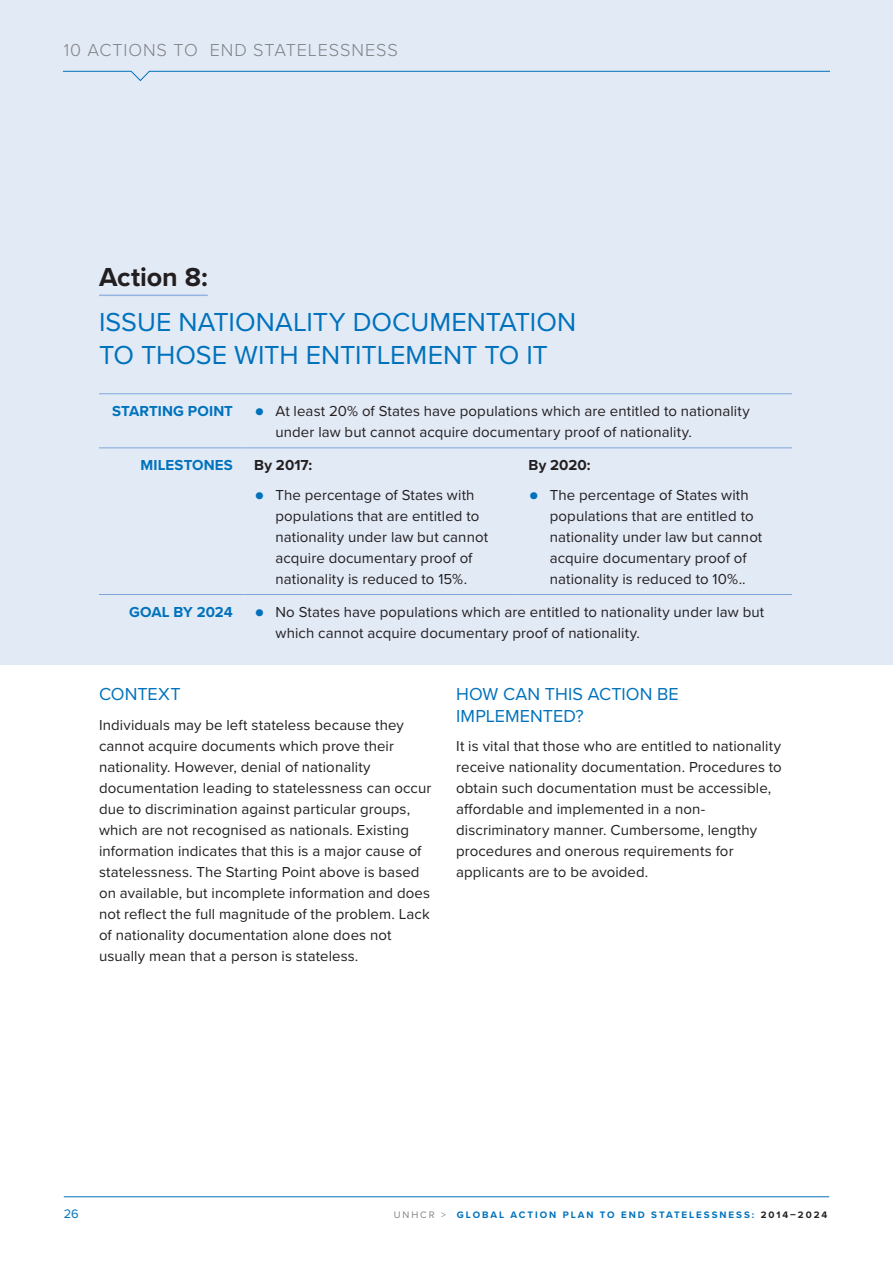
<style>
.page{position:relative;width:893px;height:1263px;background:#fff}
.page>*{position:absolute;margin:0;border:0;box-sizing:border-box;transform-origin:0 0}
.t1{font:27px/32.4px "Proxima Nova";letter-spacing:-.005em;color:#0072bc}
.t2{font:700 27px "Proxima Nova";letter-spacing:-.005em;color:#231f20}
.t3{font:18px/21.6px "Proxima Nova";letter-spacing:.005em;color:#0072bc}
.t4{font:300 18px "Proxima Nova";letter-spacing:.05em;color:#808285}
.t5{font:15px/21px "Proxima Nova";letter-spacing:.005em;color:#231f20}
.t6{font:700 15px "Proxima Nova";letter-spacing:.005em;color:#231f20}
.t7{font:700 15px "Proxima Nova";letter-spacing:.01em;color:#0072bc}
.t8{font:12.75px "Proxima Nova";color:#0072bc}
.t9{font:700 9.75px "Proxima Nova";letter-spacing:.2em;color:#0072bc}
.s1{font-weight:700;color:#0072bc}
.s2{font-weight:700;font-size:30px;color:#0072bc}
.s3{font-weight:400;color:#808285}
.s4{color:#231f20}
</style>
<div class="page">
<div style="left:0;top:0;width:893px;height:664px;background:#e2eaf6"></div>
<hr style="left:99px;top:295px;width:109px;height:1px;background:#96b5de">
<hr style="left:99px;top:393px;width:145px;height:1px;background:#7ea7d8">
<hr style="left:244px;top:393px;width:274px;height:1px;background:#7ea7d8">
<hr style="left:518px;top:393px;width:274px;height:1px;background:#7ea7d8">
<hr style="left:99px;top:447px;width:145px;height:1px;background:#7ea7d8">
<hr style="left:244px;top:447px;width:274px;height:1px;background:#7ea7d8">
<hr style="left:518px;top:447px;width:274px;height:1px;background:#7ea7d8">
<hr style="left:99px;top:594px;width:145px;height:1px;background:#7ea7d8">
<hr style="left:244px;top:594px;width:274px;height:1px;background:#7ea7d8">
<hr style="left:518px;top:594px;width:274px;height:1px;background:#7ea7d8">
<svg style="left:64px;top:71px;width:765px;height:10px"></svg>
<hr style="left:64px;top:1196px;width:765px;height:1px;background:#0072bc">
<p class="t4" style="left:64px;top:39px;width:37px">10 ACT</p>
<p class="t4" style="left:124px;top:39px;width:19px">IONS</p>
<p class="t4" style="left:173px;top:39px;width:13px">TO</p>
<p class="t4" style="left:210px;top:39px;width:121px">EN D STATELESSNESS</p>
<h1 class="t2" style="left:99px;top:261px;width:110px">Action 8:</h1>
<h1 class="t1" style="left:99px;top:307px;width:479px">ISSUE NATIONALITY DOCUMENTATION<br>TO THOSE WITH ENTITLEMENT TO IT</h1>
<p class="t5" style="left:275px;top:401px;width:476px;text-indent:-163px"><span class="s1">STARTING POINT</span> <span class="s2">•</span> At least 20% of States have populations which are entitled to nationality under law but cannot acquire documentary proof of nationality.</p>
<p class="t7" style="left:141px;top:456px;width:94px">MILESTONES</p>
<p class="t6" style="left:254px;top:456px;width:60px">By 2017:</p>
<p class="t5" style="left:275px;top:485px;width:214px;text-indent:-21px"><span class="s2">•</span> The percentage of States with populations that are entitled to nationality under law but cannot acquire documentary proof of nationality is reduced to 15%.</p>
<p class="t6" style="left:528px;top:456px;width:64px">By 2020:</p>
<p class="t5" style="left:550px;top:485px;width:214px;text-indent:-21px"><span class="s2">•</span> The percentage of States with populations that are entitled to nationality under law but cannot acquire documentary proof of nationality is reduced to 10%..</p>
<p class="t5" style="left:275px;top:602px;width:490px;text-indent:-146px"><span class="s1">GOAL BY 2024</span> <span class="s2">•</span> No States have populations which are entitled to nationality under law but which cannot acquire documentary proof of nationality.</p>
<p class="t3" style="left:99px;top:683px;width:83px">CONTEXT</p>
<p class="t5" style="left:99px;top:714px;width:334px">Individuals may be left stateless because they cannot acquire documents which prove their nationality. However, denial of nationality documentation leading to statelessness can occur due to discrimination against particular groups, which are not recognised as nationals. Existing information indicates that this is a major cause of statelessness. The Starting Point above is based on available, but incomplete information and does not reflect the full magnitude of the problem. Lack of nationality documentation alone does not usually mean that a person is stateless.</p>
<p class="t3" style="left:456px;top:683px;width:224px">HOW CAN THIS ACTION BE<br>IMPLEMENTED?</p>
<p class="t5" style="left:456px;top:736px;width:327px">It is vital that those who are entitled to nationality receive nationality documentation. Procedures to obtain such documentation must be accessible, affordable and implemented in a non&shy;discriminatory manner. Cumbersome, lengthy procedures and onerous requirements for applicants are to be avoided.</p>
<p class="t8" style="left:64px;top:1206px;width:17px">26</p>
<p class="t9" style="left:394px;top:1209px;width:435px"><span class="s3">UNHCR &gt;</span> GLOBAL ACTION PLAN TO END STATELESSNESS: <span class="s4">2014–2024</span></p>
</div>
